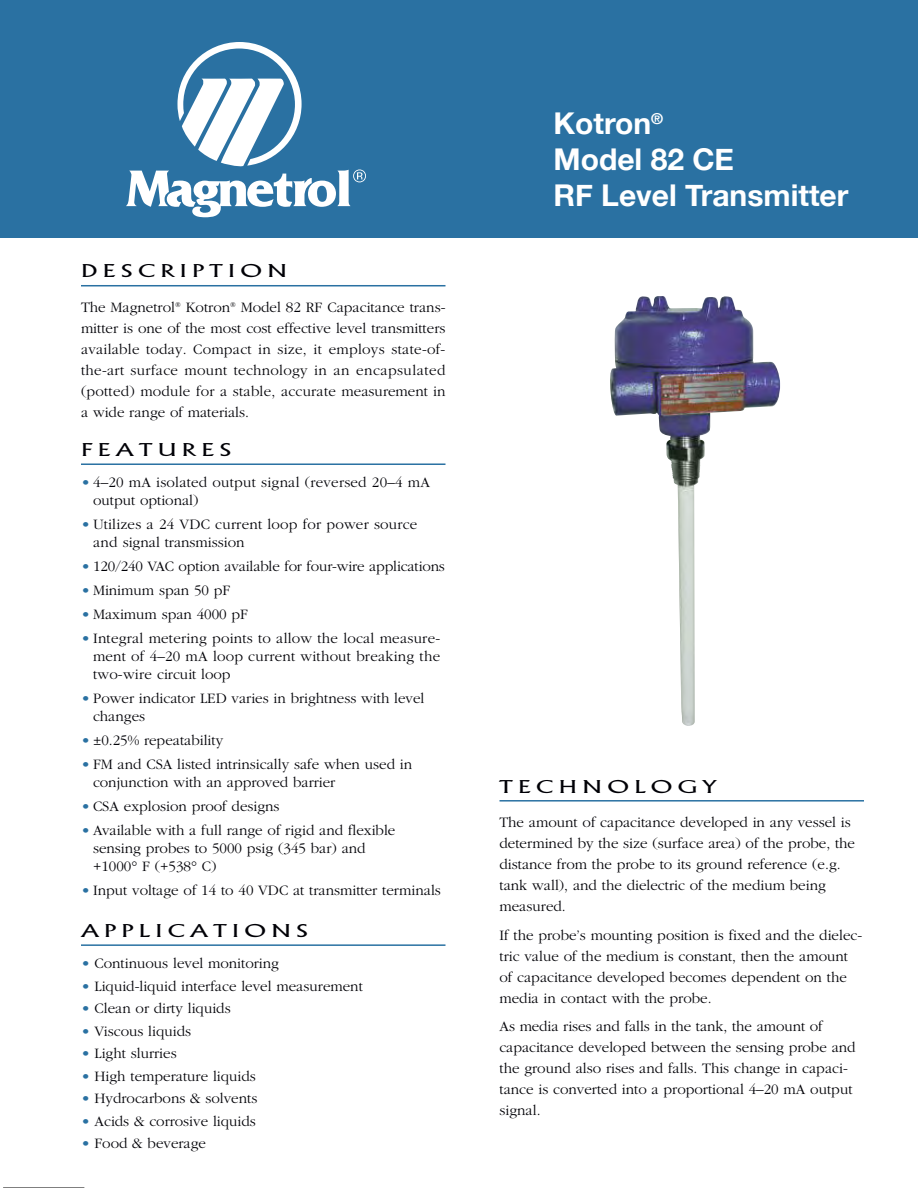
<style>
.page{position:relative;width:918px;height:1188px;background:#fff}
.page>*{position:absolute;margin:0;border:0;box-sizing:border-box;transform-origin:0 0}
.t1{font:700 30px/36px "Helvetica Neue";color:#fff}
.t2{font:300 18px "Alberta Wide";letter-spacing:.3em;color:#000006}
.t3{font:300 15px/21px "Garamond";color:#000006}
.s1{color:#2a71a2}
</style>
<div class="page">
<div style="left:0;top:0;width:918px;height:238px;background:#2a71a2"></div>
<hr style="left:3px;top:1187px;width:81px;height:1px;background:#000">
<hr style="left:81px;top:285px;width:365px;height:1px;background:#2a71a2">
<hr style="left:81px;top:463px;width:365px;height:2px;background:#2a71a2">
<img style="left:610px;top:296px;width:170px;height:430px">
<svg style="left:126px;top:42px;width:240px;height:175px"></svg>
<hr style="left:81px;top:944px;width:365px;height:2px;background:#2a71a2">
<hr style="left:500px;top:800px;width:364px;height:2px;background:#2a71a2">
<p class="t2" style="left:81px;top:261px;width:208px">DESCRIPTION</p>
<p class="t3" style="left:81px;top:296px;width:366px;text-align:justify">The Magnetrol<sup>®</sup> Kotron<sup>®</sup> Model 82 RF Capacitance trans&shy;mitter is one of the most cost effective level transmitters available today. Compact in size, it employs state-of&shy;the-art surface mount technology in an encapsulated (potted) module for a stable, accurate measurement in a wide range of materials.</p>
<p class="t2" style="left:81px;top:440px;width:152px">FEATURES</p>
<p class="t3" style="left:93px;top:473px;width:339px;line-height:18px;text-indent:-12px"><span class="s1">•</span> 4–20 mA isolated output signal (reversed 20–4 mA output optional)</p>
<p class="t3" style="left:93px;top:515px;width:326px;line-height:18px;text-indent:-12px"><span class="s1">•</span> Utilizes a 24 VDC current loop for power source and signal transmission</p>
<p class="t3" style="left:81px;top:556px;width:365px"><span class="s1">•</span> 120/240 VAC option available for four-wire applications</p>
<p class="t3" style="left:81px;top:580px;width:151px"><span class="s1">•</span> Minimum span 50 pF</p>
<p class="t3" style="left:81px;top:604px;width:169px"><span class="s1">•</span> Maximum span 4000 pF</p>
<p class="t3" style="left:93px;top:629px;width:349px;line-height:18px;text-align:justify;text-indent:-12px"><span class="s1">•</span> Integral metering points to allow the local measure&shy;ment of 4–20 mA loop current without breaking the two-wire circuit loop</p>
<p class="t3" style="left:93px;top:689px;width:333px;line-height:18px;text-indent:-12px"><span class="s1">•</span> Power indicator LED varies in brightness with level changes</p>
<p class="t3" style="left:81px;top:730px;width:144px"><span class="s1">•</span> ±0.25% repeatability</p>
<p class="t3" style="left:93px;top:755px;width:321px;line-height:18px;text-indent:-12px"><span class="s1">•</span> FM and CSA listed intrinsically safe when used in conjunction with an approved barrier</p>
<p class="t3" style="left:81px;top:796px;width:200px"><span class="s1">•</span> CSA explosion proof designs</p>
<p class="t3" style="left:93px;top:821px;width:304px;line-height:18px;text-indent:-12px"><span class="s1">•</span> Available with a full range of rigid and flexible sensing probes to 5000 psig (345 bar) and +1000° F (+538° C)</p>
<p class="t3" style="left:81px;top:880px;width:361px"><span class="s1">•</span> Input voltage of 14 to 40 VDC at transmitter terminals</p>
<p class="t2" style="left:81px;top:920px;width:229px">APPLICATIONS</p>
<p class="t3" style="left:81px;top:953px;width:200px"><span class="s1">•</span> Continuous level monitoring</p>
<p class="t3" style="left:81px;top:975px;width:283px"><span class="s1">•</span> Liquid-liquid interface level measurement</p>
<p class="t3" style="left:81px;top:998px;width:151px"><span class="s1">•</span> Clean or dirty liquids</p>
<p class="t3" style="left:81px;top:1020px;width:112px"><span class="s1">•</span> Viscous liquids</p>
<p class="t3" style="left:81px;top:1043px;width:97px"><span class="s1">•</span> Light slurries</p>
<p class="t3" style="left:81px;top:1065px;width:176px"><span class="s1">•</span> High temperature liquids</p>
<p class="t3" style="left:81px;top:1088px;width:178px"><span class="s1">•</span> Hydrocarbons &amp; solvents</p>
<p class="t3" style="left:81px;top:1110px;width:176px"><span class="s1">•</span> Acids &amp; corrosive liquids</p>
<p class="t3" style="left:81px;top:1133px;width:127px"><span class="s1">•</span> Food &amp; beverage</p>
<h1 class="t1" style="left:554px;top:105px;width:296px">Kotron<sup>®<br></sup>Model 82 CE<br>RF Level Transmitter</h1>
<p class="t2" style="left:500px;top:776px;width:218px">TECHNOLOGY</p>
<p class="t3" style="left:500px;top:811px;width:357px">The amount of capacitance developed in any vessel is determined by the size (surface area) of the probe, the distance from the probe to its ground reference (e.g. tank wall), and the dielectric of the medium being measured.</p>
<p class="t3" style="left:500px;top:924px;width:364px">If the probe’s mounting position is fixed and the dielec&shy;tric value of the medium is constant, then the amount of capacitance developed becomes dependent on the media in contact with the probe.</p>
<p class="t3" style="left:500px;top:1015px;width:358px">As media rises and falls in the tank, the amount of capacitance developed between the sensing probe and the ground also rises and falls. This change in capaci&shy;tance is converted into a proportional 4–20 mA output signal.</p>
</div>
